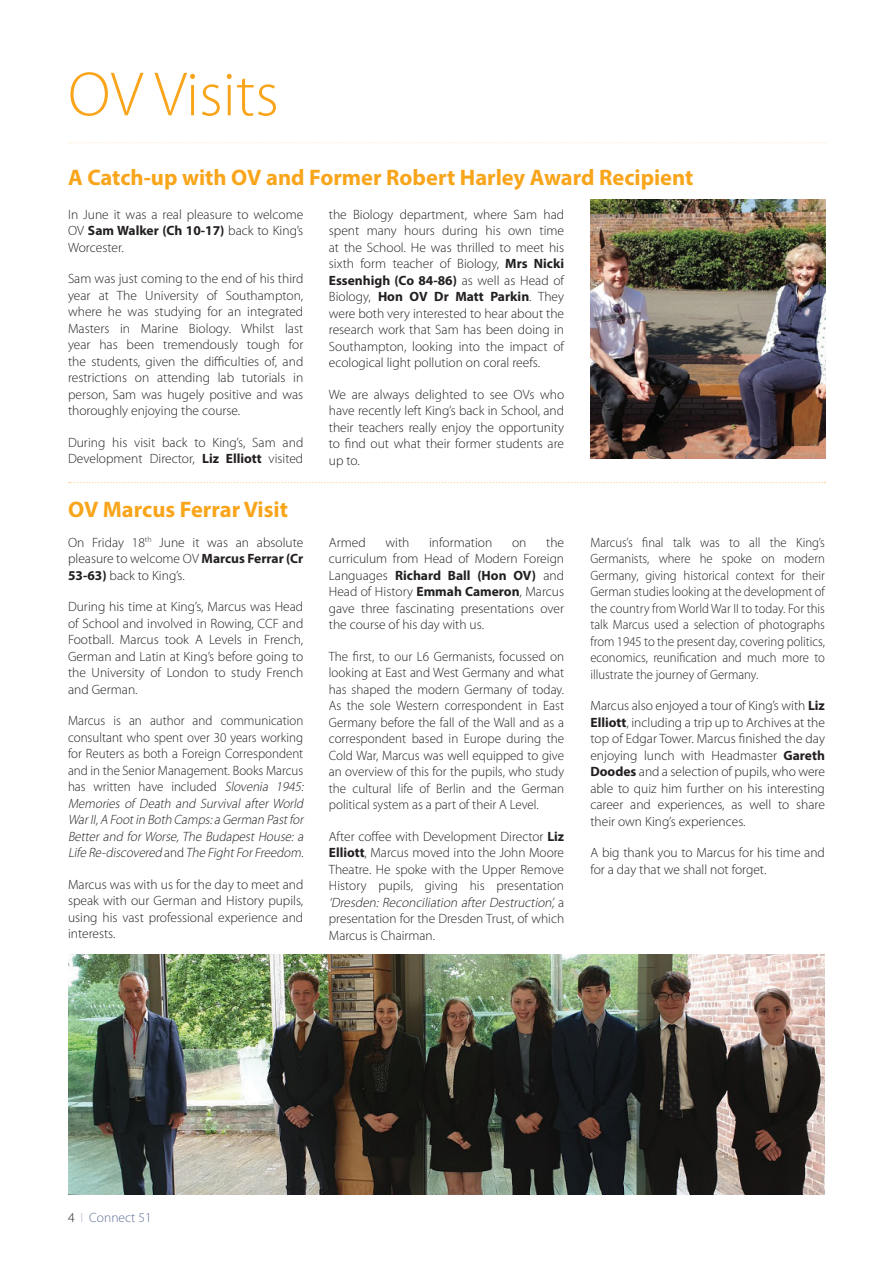
<style>
.page{position:relative;width:893px;height:1263px;background:#fff}
.page>*{position:absolute;margin:0;border:0;box-sizing:border-box;transform-origin:0 0}
.t1{font:300 63px "Myriad Pro";color:#f9a51b}
.t2{font:700 22.5px "Myriad Pro";color:#f9a51b}
.t3{font:300 13.5px/16.5px "Myriad Pro";color:#231f20;text-align:justify}
.t4{font:300 13.5px/16.5px "Myriad Pro";color:#231f20;text-align:justify;scale:.94 1}
.t5{font:300 13.5px/16.5px "Myriad Pro";color:#231f20;scale:.96 1}
.t6{font:300 13.5px "Myriad Pro";color:#5d6e96}
.s1{font-weight:700}
.s2{font-style:italic}
.s3{color:#231f20}
.s4{color:#afb7ce}
</style>
<div class="page">
<svg style="left:68px;top:142px;width:758px;height:1px"></svg>
<img style="left:590px;top:200px;width:236px;height:259px">
<img style="left:68px;top:954px;width:757px;height:241px">
<svg style="left:69px;top:482px;width:756px;height:1px"></svg>
<h1 class="t1" style="left:68px;top:70px;width:212px">OV Visits</h1>
<h2 class="t2" style="left:68px;top:169px;width:627px">A Catch-up with OV and Former Robert Harley Award Recipient</h2>
<p class="t3" style="left:329px;top:207px;width:237px">the Biology department, where Sam had spent many hours during his own time at the School. He was thrilled to meet his sixth form teacher of Biology, <span class="s1">Mrs Nicki Essenhigh (Co 84-86)</span> as well as Head of Biology, <span class="s1">Hon OV Dr Matt Parkin</span>. They were both very interested to hear about the research work that Sam has been doing in Southampton, looking into the impact of ecological light pollution on coral reefs.</p>
<p class="t3" style="left:329px;top:387px;width:237px">We are always delighted to see OVs who have recently left King’s back in School, and their teachers really enjoy the opportunity to find out what their former students are up to.</p>
<h2 class="t2" style="left:68px;top:500px;width:221px">OV Marcus Ferrar Visit</h2>
<p class="t3" style="left:68px;top:535px;width:237px">On Friday 18<sup>th</sup> June it was an absolute pleasure to welcome OV <span class="s1">Marcus Ferrar (Cr 53-63)</span> back to King’s.</p>
<p class="t3" style="left:68px;top:599px;width:237px">During his time at King’s, Marcus was Head of School and involved in Rowing, CCF and Football. Marcus took A Levels in French, German and Latin at King’s before going to the University of London to study French and German.</p>
<p class="t5" style="left:68px;top:713px;width:249px">Marcus is an author and communication consultant who spent over 30 years working for Reuters as both a Foreign Correspondent and in the Senior Management. Books Marcus has written have included <span class="s2">Slovenia 1945:<br>Memories of Death and Survival after World WarII,A Footin Both Camps:a German Pastfor Better and for Worse, The Budapest House: a Life Re-discovered</span> a n d <span class="s2">The FightForFreedom.</span></p>
<p class="t3" style="left:68px;top:877px;width:237px">Marcus was with us for the day to meet and speak with our German and History pupils, using his vast professional experience and interests.</p>
<p class="t3" style="left:68px;top:207px;width:237px">In June it was a real pleasure to welcome OV <span class="s1">Sam Walker (Ch 10-17)</span> back to King’s Worcester.</p>
<p class="t3" style="left:68px;top:271px;width:237px">Sam was just coming to the end of his third year at The University of Southampton, where he was studying for an integrated Masters in Marine Biology. Whilst last year has been tremendously tough for the students, given the difficulties of, and restrictions on attending lab tutorials in person, Sam was hugely positive and was thoroughly enjoying the course.</p>
<p class="t3" style="left:68px;top:435px;width:237px">During his visit back to King’s, Sam and<br>Development Director, <span class="s1">Liz Elliott</span> visited</p>
<p class="t3" style="left:329px;top:535px;width:38px">Armed</p>
<p class="t3" style="left:385px;top:535px;width:25px">with</p>
<p class="t3" style="left:429px;top:535px;width:65px">information</p>
<p class="t3" style="left:512px;top:535px;width:16px">on</p>
<p class="t4" style="left:590px;top:535px;width:251px">Marcus’s final talk was to all the King’s Germanists, where he spoke on modern Germany, giving historical context for their German studies looking at the development of the country from World War II to today. For this talk Marcus used a selection of photographs from 1945 to the present day, covering politics, economics, reunification and much more to illustrate the journey of Germany.</p>
<p class="t3" style="left:590px;top:699px;width:236px">Marcus also enjoyed a tour of King’s with <span class="s1">Liz Elliott</span>, including a trip up to Archives at the top of Edgar Tower. Marcus finished the day enjoying lunch with Headmaster <span class="s1">Gareth Doodes</span> and a selection of pupils, who were able to quiz him further on his interesting career and experiences, as well to share their own King’s experiences.</p>
<p class="t3" style="left:590px;top:846px;width:236px">A big thank you to Marcus for his time and for a day that we shall not forget.</p>
<p class="t3" style="left:329px;top:535px;width:237px;text-indent:217px">the curriculum from Head of Modern Foreign Languages <span class="s1">Richard Ball (Hon OV)</span> and Head of History <span class="s1">Emmah Cameron</span>, Marcus gave three fascinating presentations over the course of his day with us.</p>
<p class="t3" style="left:329px;top:649px;width:237px">The first, to our L6 Germanists, focussed on looking at East and West Germany and what has shaped the modern Germany of today.<br>As the sole Western correspondent in East Germany before the fall of the Wall and as a correspondent based in Europe during the Cold War, Marcus was well equipped to give an overview of this for the pupils, who study the cultural life of Berlin and the German political system as a part of their A Level.</p>
<p class="t3" style="left:329px;top:829px;width:237px">After coffee with Development Director <span class="s1">Liz Elliott</span>, Marcus moved into the John Moore Theatre. He spoke with the Upper Remove History pupils, giving his presentation <span class="s2">‘Dresden: Reconciliation after Destruction’,</span> a presentation for the Dresden Trust, of which Marcus is Chairman.</p>
<p class="t6" style="left:68px;top:1212px;width:85px"><span class="s3">4</span> <span class="s4">I</span> Connect 51</p>
</div>
